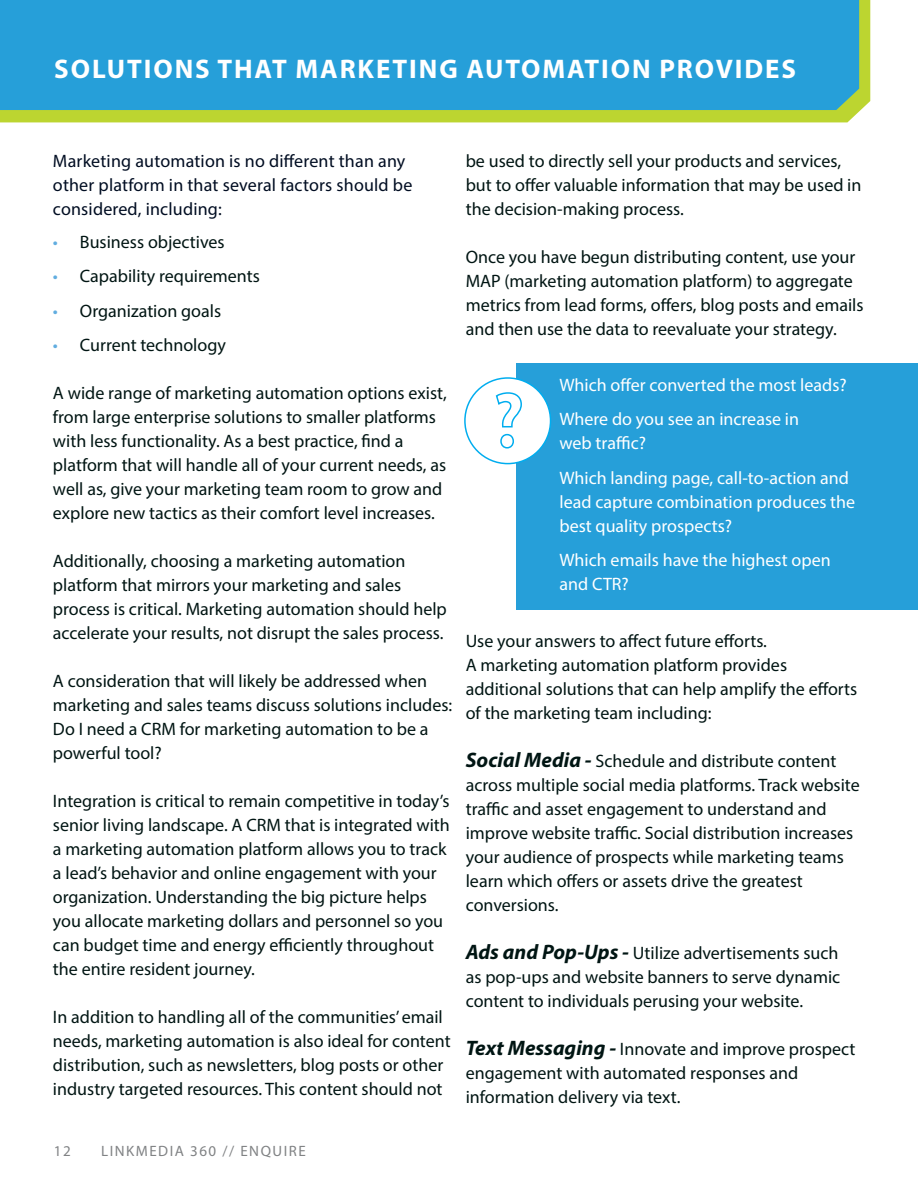
<style>
.page{position:relative;width:918px;height:1188px;background:#fff}
.page>*{position:absolute;margin:0;border:0;box-sizing:border-box;transform-origin:0 0}
.t1{font:700 27px "Myriad Pro";letter-spacing:.07em;color:#fff}
.t2{font:18px/24px "Myriad Pro";color:#001513}
.t3{font:18px/34.5px "Myriad Pro";color:#fff}
.t4{font:18px/24px "Myriad Pro";letter-spacing:.01em;color:#000d22}
.t5{font:15px "Myriad Pro";letter-spacing:.1em;color:#808284}
.s1{color:#61ade0}
.s2{font-weight:700;font-style:italic;font-size:21px}
</style>
<div class="page">
<div style="left:0;top:0;width:870px;height:122px;background:#bcd530"></div>
<div style="left:0;top:0;width:859px;height:110px;background:#269fd9"></div>
<div style="left:517px;top:363px;width:401px;height:246px;background:#269fd9"></div>
<div style="left:465px;top:378px;width:86px;height:86px;background:#fff;border-radius:50%"></div>
<div style="left:464px;top:377px;width:87px;height:87px;border:2px solid #00adef;border-radius:50%"></div>
<svg style="left:495px;top:392px;width:27px;height:57px"></svg>
<h1 class="t1" style="left:54px;top:59px;width:743px">SOLUTIONS THAT MARKETING AUTOMATION PROVIDES</h1>
<p class="t4" style="left:53px;top:150px;width:361px">Marketing automation is no different than any other platform in that several factors should be considered, including:</p>
<p class="t2" style="left:53px;top:231px;width:173px"><span class="s1">•</span> Business objectives</p>
<p class="t2" style="left:53px;top:266px;width:208px"><span class="s1">•</span> Capability requirements</p>
<p class="t2" style="left:53px;top:300px;width:170px"><span class="s1">•</span> Organization goals</p>
<p class="t2" style="left:53px;top:335px;width:174px"><span class="s1">•</span> Current technology</p>
<p class="t2" style="left:53px;top:383px;width:395px">A wide range of marketing automation options exist, from large enterprise solutions to smaller platforms with less functionality. As a best practice, find a platform that will handle all of your current needs, as well as, give your marketing team room to grow and explore new tactics as their comfort level increases.</p>
<p class="t2" style="left:53px;top:551px;width:395px">Additionally, choosing a marketing automation platform that mirrors your marketing and sales process is critical. Marketing automation should help accelerate your results, not disrupt the sales process.</p>
<p class="t2" style="left:53px;top:671px;width:401px">A consideration that will likely be addressed when marketing and sales teams discuss solutions includes:<br>Do I need a CRM for marketing automation to be a powerful tool?</p>
<p class="t2" style="left:53px;top:791px;width:398px">Integration is critical to remain competitive in today’s senior living landscape. A CRM that is integrated with a marketing automation platform allows you to track a lead’s behavior and online engagement with your organization. Understanding the big picture helps you allocate marketing dollars and personnel so you can budget time and energy efficiently throughout the entire resident journey.</p>
<p class="t2" style="left:53px;top:1007px;width:399px">In addition to handling all of the communities’ email needs, marketing automation is also ideal for content distribution, such as newsletters, blog posts or other industry targeted resources. This content should not</p>
<p class="t2" style="left:466px;top:150px;width:397px">be used to directly sell your products and services, but to offer valuable information that may be used in the decision-making process.</p>
<p class="t2" style="left:466px;top:246px;width:399px">Once you have begun distributing content, use your MAP (marketing automation platform) to aggregate metrics from lead forms, offers, blog posts and emails and then use the data to reevaluate your strategy.</p>
<p class="t3" style="left:559px;top:369px;width:289px">Which offer converted the most leads?<br>Where do you see an increase in</p>
<p class="t3" style="left:559px;top:427px;width:291px">web traffic?<br>Which landing page, call-to-action and</p>
<p class="t3" style="left:559px;top:491px;width:297px;line-height:24px">lead capture combination produces the best quality prospects?</p>
<p class="t3" style="left:559px;top:550px;width:273px;line-height:24px">Which emails have the highest open and CTR?</p>
<p class="t2" style="left:466px;top:630px;width:393px">Use your answers to affect future efforts.<br>A marketing automation platform provides additional solutions that can help amplify the efforts of the marketing team including:</p>
<p class="t2" style="left:466px;top:750px;width:396px"><span class="s2">Social Media -</span> Schedule and distribute content across multiple social media platforms. Track website traffic and asset engagement to understand and improve website traffic. Social distribution increases your audience of prospects while marketing teams learn which offers or assets drive the greatest conversions.</p>
<p class="t2" style="left:466px;top:942px;width:376px;text-align:justify"><span class="s2">Ads and Pop-Ups -</span> Utilize advertisements such as pop-ups and website banners to serve dynamic content to individuals perusing your website.</p>
<p class="t2" style="left:466px;top:1038px;width:391px"><span class="s2">Text Messaging -</span> Innovate and improve prospect engagement with automated responses and information delivery via text.</p>
<p class="t5" style="left:54px;top:1145px;width:18px">12</p>
<p class="t5" style="left:101px;top:1145px;width:206px">LINKMEDIA 360 // ENQUIRE</p>
</div>
